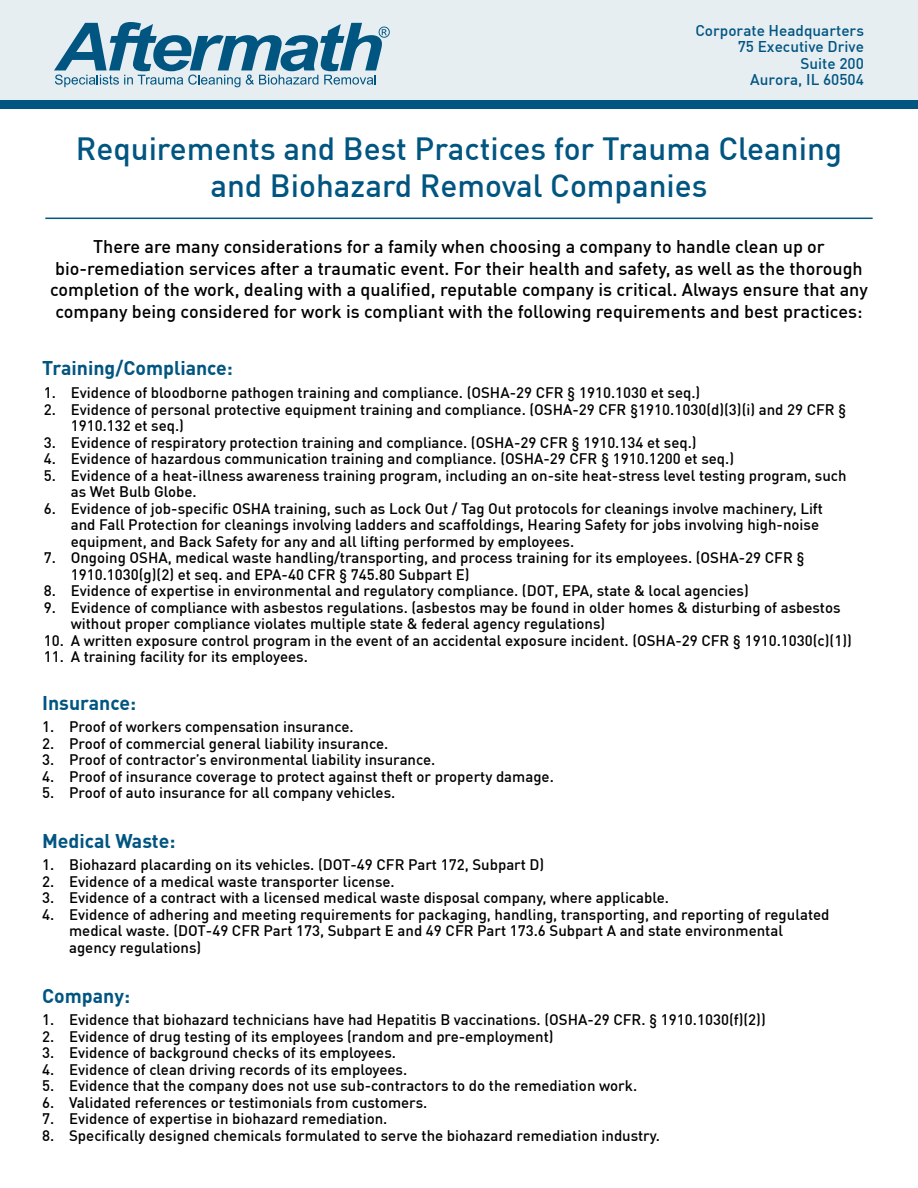
<style>
.page{position:relative;width:918px;height:1188px;background:#fff}
.page>*{position:absolute;margin:0;border:0;box-sizing:border-box;transform-origin:0 0}
.t1{font:500 31.5px/37.8px "DIN Pro";color:#005581;text-align:center}
.t2{font:700 19.5px "DIN Pro";color:#005581}
.t3{font:500 18px/21.6px "DIN Pro";color:#000;text-align:center}
.t4{font:500 15.3px/16.5px "DIN";color:#005581;text-align:right}
.t5{font:500 15px/16.5px "DIN Pro";color:#000}
</style>
<div class="page">
<hr style="left:45px;top:218px;width:828px;height:1px;background:#005581">
<div style="left:0;top:93px;width:918px;height:16px;background:#005581"></div>
<div style="left:0;top:0;width:918px;height:99px;background:#e6eef2"></div>
<svg style="left:54px;top:22px;width:336px;height:65px"></svg>
<p class="t4" style="left:695px;top:22px;width:170px">Corporate Headquarters<br>75 Executive Drive<br>Suite 200<br>Aurora, IL 60504</p>
<h1 class="t1" style="left:76px;top:128px;width:768px">Requirements and Best Practices for Trauma Cleaning and Biohazard Removal Companies</h1>
<p class="t3" style="left:50px;top:235px;width:819px">There are many considerations for a family when choosing a company to handle clean up or bio-remediation services after a traumatic event. For their health and safety, as well as the thorough completion of the work, dealing with a qualified, reputable company is critical. Always ensure that any company being considered for work is compliant with the following requirements and best practices:</p>
<h2 class="t2" style="left:42px;top:355px;width:192px">Training/Compliance:</h2>
<p class="t5" style="left:44px;top:384px;width:658px">1. Evidence of bloodborne pathogen training and compliance. (OSHA-29 CFR § 1910.1030 et seq.)</p>
<p class="t5" style="left:71px;top:401px;width:777px;text-indent:-27px">2. Evidence of personal protective equipment training and compliance. (OSHA-29 CFR §1910.1030(d)(3)(i) and 29 CFR §<br>1910.132 et seq.)</p>
<p class="t5" style="left:44px;top:434px;width:654px">3. Evidence of respiratory protection training and compliance. (OSHA-29 CFR § 1910.134 et seq.)</p>
<p class="t5" style="left:44px;top:450px;width:692px">4. Evidence of hazardous communication training and compliance. (OSHA-29 CFR § 1910.1200 et seq.)</p>
<p class="t5" style="left:71px;top:467px;width:777px;text-indent:-27px">5. Evidence of a heat-illness awareness training program, including an on-site heat-stress level testing program, such as Wet Bulb Globe.</p>
<p class="t5" style="left:71px;top:500px;width:754px;text-indent:-27px">6. Evidence of job-specific OSHA training, such as Lock Out / Tag Out protocols for cleanings involve machinery, Lift and Fall Protection for cleanings involving ladders and scaffoldings, Hearing Safety for jobs involving high-noise equipment, and Back Safety for any and all lifting performed by employees.</p>
<p class="t5" style="left:71px;top:549px;width:735px;text-indent:-27px">7. Ongoing OSHA, medical waste handling/transporting, and process training for its employees. (OSHA-29 CFR §<br>1910.1030(g)(2) et seq. and EPA-40 CFR § 745.80 Subpart E)</p>
<p class="t5" style="left:44px;top:582px;width:707px">8. Evidence of expertise in environmental and regulatory compliance. (DOT, EPA, state &amp; local agencies)</p>
<p class="t5" style="left:71px;top:599px;width:771px;text-indent:-27px">9. Evidence of compliance with asbestos regulations. (asbestos may be found in older homes &amp; disturbing of asbestos without proper compliance violates multiple state &amp; federal agency regulations)</p>
<p class="t5" style="left:44px;top:632px;width:810px">10. A written exposure control program in the event of an accidental exposure incident. (OSHA-29 CFR § 1910.1030(c)(1))</p>
<p class="t5" style="left:44px;top:648px;width:266px">11. A training facility for its employees.</p>
<h2 class="t2" style="left:42px;top:690px;width:96px">Insurance:</h2>
<p class="t5" style="left:42px;top:718px;width:313px">1. Proof of workers compensation insurance.</p>
<p class="t5" style="left:42px;top:735px;width:348px">2. Proof of commercial general liability insurance.</p>
<p class="t5" style="left:42px;top:751px;width:395px">3. Proof of contractor’s environmental liability insurance.</p>
<p class="t5" style="left:42px;top:768px;width:513px">4. Proof of insurance coverage to protect against theft or property damage.</p>
<p class="t5" style="left:42px;top:784px;width:355px">5. Proof of auto insurance for all company vehicles.</p>
<h2 class="t2" style="left:42px;top:828px;width:135px">Medical Waste:</h2>
<p class="t5" style="left:42px;top:856px;width:504px">1. Biohazard placarding on its vehicles. (DOT-49 CFR Part 172, Subpart D)</p>
<p class="t5" style="left:42px;top:873px;width:354px">2. Evidence of a medical waste transporter license.</p>
<p class="t5" style="left:42px;top:889px;width:628px">3. Evidence of a contract with a licensed medical waste disposal company, where applicable.</p>
<p class="t5" style="left:69px;top:906px;width:762px;text-indent:-27px">4. Evidence of adhering and meeting requirements for packaging, handling, transporting, and reporting of regulated medical waste. (DOT-49 CFR Part 173, Subpart E and 49 CFR Part 173.6 Subpart A and state environmental agency regulations)</p>
<h2 class="t2" style="left:42px;top:983px;width:89px">Company:</h2>
<p class="t5" style="left:42px;top:1011px;width:725px">1. Evidence that biohazard technicians have had Hepatitis B vaccinations. (OSHA-29 CFR. § 1910.1030(f)(2))</p>
<p class="t5" style="left:42px;top:1028px;width:513px">2. Evidence of drug testing of its employees (random and pre-employment)</p>
<p class="t5" style="left:42px;top:1044px;width:355px">3. Evidence of background checks of its employees.</p>
<p class="t5" style="left:42px;top:1061px;width:367px">4. Evidence of clean driving records of its employees.</p>
<p class="t5" style="left:42px;top:1077px;width:597px">5. Evidence that the company does not use sub-contractors to do the remediation work.</p>
<p class="t5" style="left:42px;top:1094px;width:387px">6. Validated references or testimonials from customers.</p>
<p class="t5" style="left:42px;top:1110px;width:347px">7. Evidence of expertise in biohazard remediation.</p>
<p class="t5" style="left:42px;top:1127px;width:619px">8. Specifically designed chemicals formulated to serve the biohazard remediation industry.</p>
</div>
